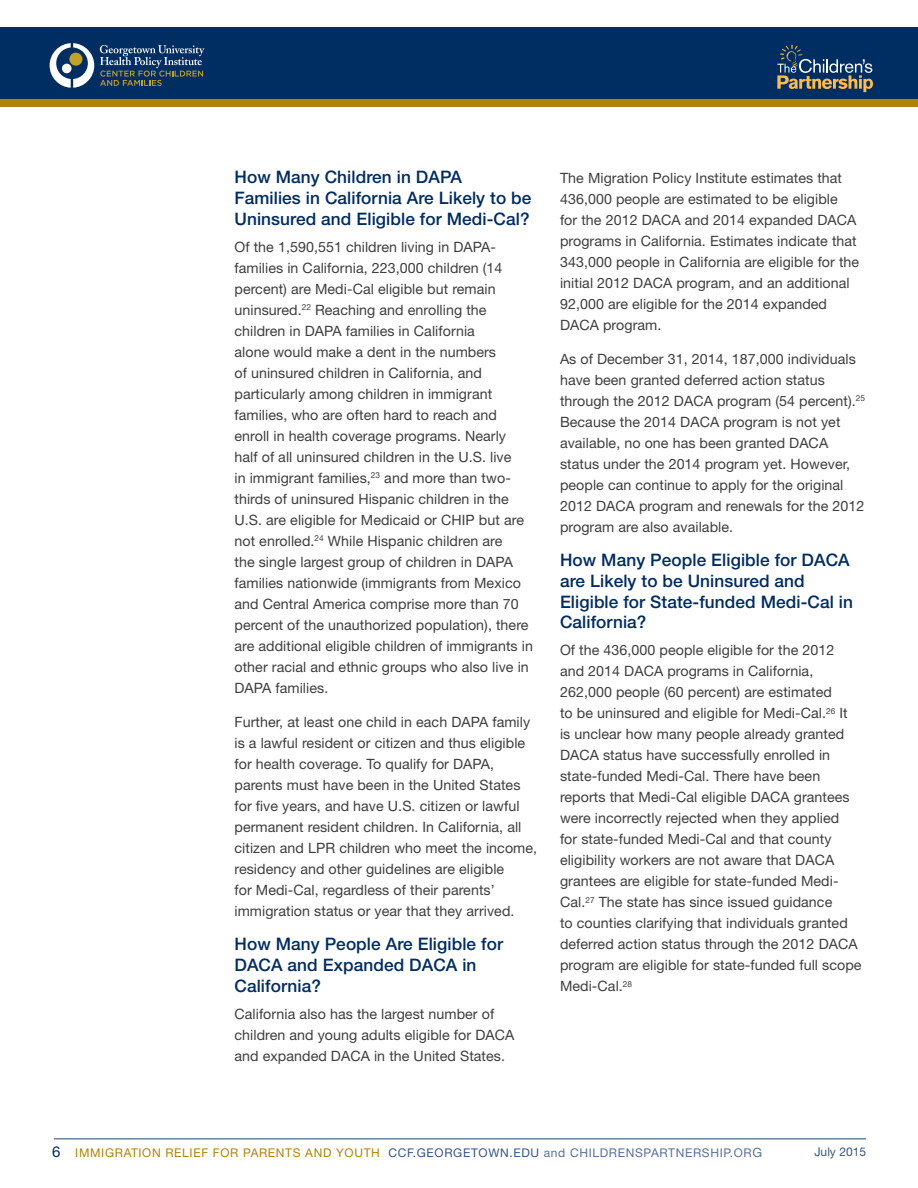
<style>
.page{position:relative;width:918px;height:1188px;background:#fff}
.page>*{position:absolute;margin:0;border:0;box-sizing:border-box;transform-origin:0 0}
.Blue_subheads{font:500 17.25px/20.7px "Helvetica Neue LT Std";letter-spacing:.005em;color:#002c62}
.body_copy{font:14.25px/21px "Helvetica Neue LT Std";letter-spacing:.005em;color:#3e3e3f}
.t1{font:12px "Helvetica Neue LT Std";letter-spacing:.055em;color:#ad8504}
.t2{font:12px "Helvetica Neue LT Std";color:#375586}
.s1{font-size:15px;color:#002c62}
.s2{color:#375586}
.s3{color:#596f9a}
.s4{font-size:12.75px;color:#596f9a}
</style>
<div class="page">
<hr style="left:54px;top:1138px;width:812px;height:1px;background:#1c4779">
<div style="left:0;top:27px;width:918px;height:72px;background:#002d62"></div>
<svg style="left:100px;top:45px;width:104px;height:41px"></svg>
<svg style="left:50px;top:43px;width:44px;height:45px"></svg>
<div style="left:0;top:99px;width:918px;height:8px;background:#ad8504"></div>
<svg style="left:777px;top:44px;width:96px;height:48px"></svg>
<p class="Blue_subheads" style="left:234px;top:167px;width:298px">How Many Children in DAPA<br>Families in California Are Likely to be<br>Uninsured and Eligible for Medi-Cal?</p>
<p class="body_copy" style="left:234px;top:236px;width:300px">Of the 1,590,551 children living in DAPA&shy;families in California, 223,000 children (14 percent) are Medi-Cal eligible but remain uninsured.<sup>22</sup> Reaching and enrolling the children in DAPA families in California<br>alone would make a dent in the numbers<br>of uninsured children in California, and particularly among children in immigrant families, who are often hard to reach and enroll in health coverage programs. Nearly<br>half of all uninsured children in the U.S. live<br>in immigrant families,<sup>23</sup> and more than two&shy;thirds of uninsured Hispanic children in the U.S. are eligible for Medicaid or CHIP but are not enrolled.<sup>24</sup> While Hispanic children are<br>the single largest group of children in DAPA families nationwide (immigrants from Mexico and Central America comprise more than 70 percent of the unauthorized population), there are additional eligible children of immigrants in other racial and ethnic groups who also live in DAPA families.</p>
<p class="body_copy" style="left:234px;top:711px;width:304px">Further, at least one child in each DAPA family is a lawful resident or citizen and thus eligible for health coverage. To qualify for DAPA, parents must have been in the United States for five years, and have U.S. citizen or lawful permanent resident children. In California, all citizen and LPR children who meet the income, residency and other guidelines are eligible<br>for Medi-Cal, regardless of their parents’ immigration status or year that they arrived.</p>
<p class="Blue_subheads" style="left:234px;top:934px;width:270px">How Many People Are Eligible for<br>DACA and Expanded DACA in<br>California?</p>
<p class="body_copy" style="left:234px;top:1003px;width:281px">California also has the largest number of children and young adults eligible for DACA and expanded DACA in the United States.</p>
<p class="body_copy" style="left:560px;top:167px;width:301px">The Migration Policy Institute estimates that 436,000 people are estimated to be eligible<br>for the 2012 DACA and 2014 expanded DACA programs in California. Estimates indicate that 343,000 people in California are eligible for the initial 2012 DACA program, and an additional 92,000 are eligible for the 2014 expanded DACA program.</p>
<p class="body_copy" style="left:560px;top:348px;width:307px">As of December 31, 2014, 187,000 individuals have been granted deferred action status through the 2012 DACA program (54 percent).<sup>25<br></sup>Because the 2014 DACA program is not yet available, no one has been granted DACA status under the 2014 program yet. However, people can continue to apply for the original 2012 DACA program and renewals for the 2012 program are also available.</p>
<p class="Blue_subheads" style="left:560px;top:550px;width:294px">How Many People Eligible for DACA are Likely to be Uninsured and<br>Eligible for State-funded Medi-Cal in<br>California?</p>
<p class="body_copy" style="left:560px;top:640px;width:303px">Of the 436,000 people eligible for the 2012 and 2014 DACA programs in California, 262,000 people (60 percent) are estimated<br>to be uninsured and eligible for Medi-Cal.<sup>26</sup> It is unclear how many people already granted DACA status have successfully enrolled in state-funded Medi-Cal. There have been reports that Medi-Cal eligible DACA grantees were incorrectly rejected when they applied<br>for state-funded Medi-Cal and that county eligibility workers are not aware that DACA grantees are eligible for state-funded Medi-Cal.<sup>27</sup> The state has since issued guidance<br>to counties clarifying that individuals granted deferred action status through the 2012 DACA program are eligible for state-funded full scope Medi-Cal.<sup>28</sup></p>
<p class="t1" style="left:52px;top:1145px;width:711px"><span class="s1">6</span> IMMIGRATION RELIEF FOR PARENTS AND YOUTH <span class="s2">CCF.GEORGETOWN.EDU</span> <span class="s3">and CHILDRENSPARTNERSHIP.OR</span><span class="s4">G</span></p>
<p class="t2" style="left:814px;top:1145px;width:53px">July 2015</p>
</div>
